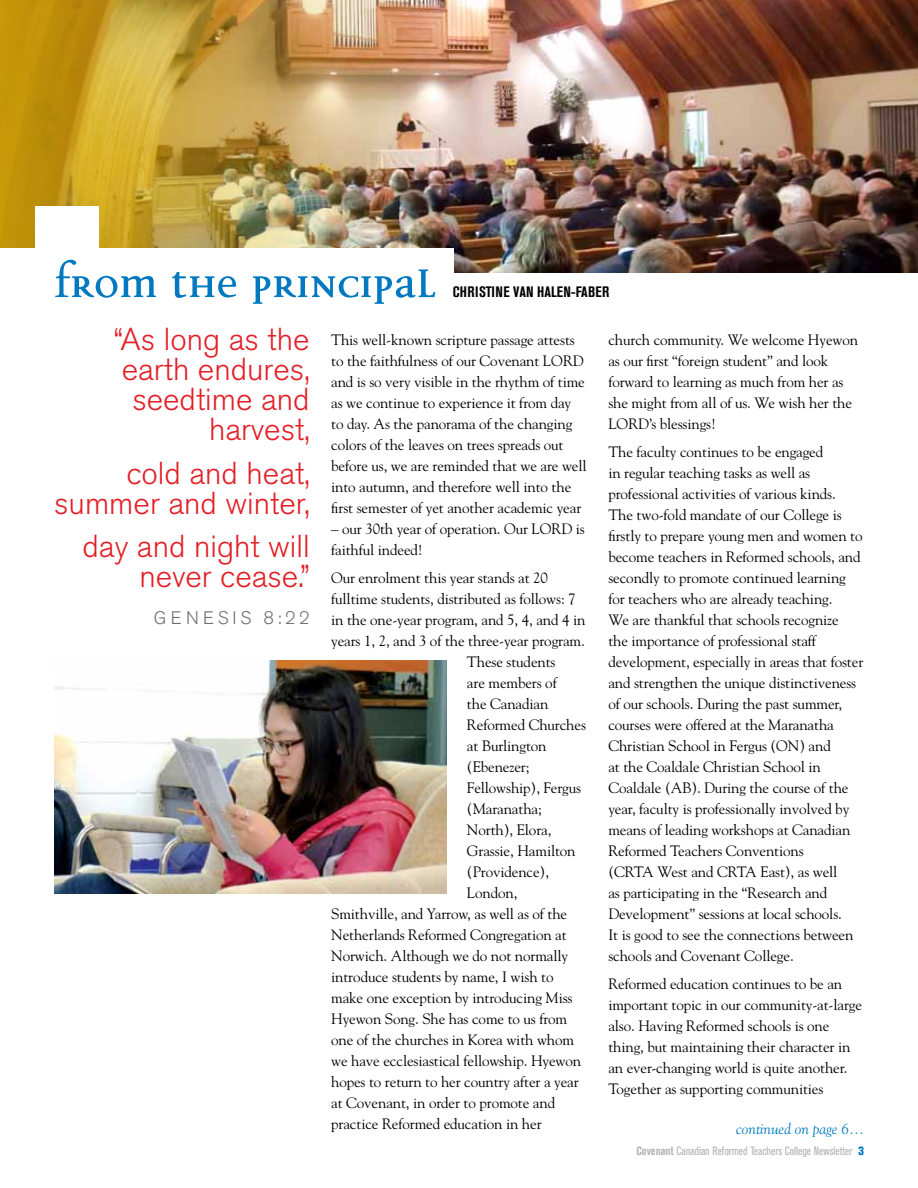
<style>
.page{position:relative;width:918px;height:1188px;background:#fff}
.page>*{position:absolute;margin:0;border:0;box-sizing:border-box;transform-origin:0 0}
.t1{font:700 54px "Disturbance";letter-spacing:-.01em;color:#0079c1}
.t2{font:300 31.5px/30px "Akzidenz Grotesk BE";color:#e31f27;text-align:right}
.t3{font:300 18px "Akzidenz Grotesk BE";color:#717073}
.t4{font:15px/21px "Goudy";letter-spacing:-.01em;color:#000}
.t5{font:700 condensed 15px "Akzidenz Grotesk BE";letter-spacing:.025em;color:#000}
.t6{font:italic 15px "Goudy";color:#0079c1}
.t7{font:condensed 12px "Akzidenz Grotesk BE";color:#b3b3b6}
.s1{font-weight:700}
.s2{font-weight:800;color:#0079c1}
</style>
<div class="page">
<img style="left:0;top:0;width:918px;height:273px">
<img style="left:54px;top:661px;width:393px;height:233px">
<div style="left:0;top:249px;width:454px;height:66px;background:#fff"></div>
<div style="left:36px;top:206px;width:63px;height:81px;background:#fff"></div>
<h1 class="t1" style="left:54px;top:259px;width:384px">From the Principal</h1>
<p class="t5" style="left:453px;top:283px;width:158px">CHRISTINE VAN HALEN-FABER</p>
<h2 class="t2" style="left:114px;top:325px;width:197px">“As long as the earth endures, seedtime and harvest,</h2>
<h2 class="t2" style="left:54px;top:458px;width:257px">cold and heat, summer and winter,</h2>
<h2 class="t2" style="left:83px;top:532px;width:229px">day and night will never cease.”</h2>
<p class="t3" style="left:154px;top:608px;width:157px">Genesis 8:22</p>
<p class="t4" style="left:331px;top:329px;width:257px">This well-known scripture passage attests to the faithfulness of our Covenant LORD and is so very visible in the rhythm of time as we continue to experience it from day to day. As the panorama of the changing colors of the leaves on trees spreads out before us, we are reminded that we are well into autumn, and therefore well into the first semester of yet another academic year</p>
<p class="t4" style="left:331px;top:518px;width:255px">– our 30th year of operation. Our LORD is faithful indeed!</p>
<p class="t4" style="left:331px;top:567px;width:218px">Our enrolment this year stands at 20</p>
<p class="t4" style="left:331px;top:588px;width:246px">fulltime students, distributed as follows: 7</p>
<p class="t4" style="left:331px;top:609px;width:256px">in the one-year program, and 5, 4, and 4 in</p>
<p class="t4" style="left:331px;top:630px;width:255px">years 1, 2, and 3 of the three-year program.</p>
<p class="t4" style="left:467px;top:651px;width:90px">These students</p>
<p class="t4" style="left:467px;top:672px;width:91px">are members of</p>
<p class="t4" style="left:467px;top:693px;width:83px">the Canadian</p>
<p class="t4" style="left:467px;top:714px;width:121px">Reformed Churches</p>
<p class="t4" style="left:467px;top:735px;width:81px">at Burlington</p>
<p class="t4" style="left:467px;top:756px;width:64px">(Ebenezer;</p>
<p class="t4" style="left:467px;top:777px;width:116px">Fellowship), Fergus</p>
<p class="t4" style="left:467px;top:798px;width:76px">(Maranatha;</p>
<p class="t4" style="left:467px;top:819px;width:86px">North), Elora,</p>
<p class="t4" style="left:467px;top:840px;width:110px">Grassie, Hamilton</p>
<p class="t4" style="left:467px;top:861px;width:84px">(Providence),</p>
<p class="t4" style="left:467px;top:882px;width:52px">London,</p>
<p class="t4" style="left:331px;top:903px;width:238px">Smithville, and Yarrow, as well as of the</p>
<p class="t4" style="left:331px;top:924px;width:237px">Netherlands Reformed Congregation at</p>
<p class="t4" style="left:331px;top:945px;width:238px">Norwich. Although we do not normally</p>
<p class="t4" style="left:331px;top:966px;width:224px">introduce students by name, I wish to</p>
<p class="t4" style="left:331px;top:987px;width:243px">make one exception by introducing Miss</p>
<p class="t4" style="left:331px;top:1008px;width:238px">Hyewon Song. She has come to us from</p>
<p class="t4" style="left:331px;top:1029px;width:244px">one of the churches in Korea with whom</p>
<p class="t4" style="left:331px;top:1050px;width:251px">we have ecclesiastical fellowship. Hyewon</p>
<p class="t4" style="left:331px;top:1071px;width:249px">hopes to return to her country after a year</p>
<p class="t4" style="left:331px;top:1092px;width:225px">at Covenant, in order to promote and</p>
<p class="t4" style="left:331px;top:1113px;width:212px">practice Reformed education in her</p>
<p class="t4" style="left:608px;top:329px;width:251px">church community. We welcome Hyewon as our first “foreign student” and look forward to learning as much from her as she might from all of us. We wish her the LORD’s blessings!</p>
<p class="t4" style="left:608px;top:441px;width:256px">The faculty continues to be engaged<br>in regular teaching tasks as well as professional activities of various kinds.<br>The two-fold mandate of our College is firstly to prepare young men and women to become teachers in Reformed schools, and secondly to promote continued learning for teachers who are already teaching.<br>We are thankful that schools recognize<br>the importance of professional staff development, especially in areas that foster and strengthen the unique distinctiveness of our schools. During the past summer, courses were offered at the Maranatha Christian School in Fergus (ON) and<br>at the Coaldale Christian School in Coaldale (AB). During the course of the year, faculty is professionally involved by means of leading workshops at Canadian Reformed Teachers Conventions<br>(CRTA West and CRTA East), as well<br>as participating in the “Research and Development” sessions at local schools.<br>It is good to see the connections between schools and Covenant College.</p>
<p class="t4" style="left:608px;top:972px;width:255px">Reformed education continues to be an important topic in our community-at-large also. Having Reformed schools is one thing, but maintaining their character in an ever-changing world is quite another.<br>Together as supporting communities</p>
<p class="t6" style="left:736px;top:1120px;width:129px">continued on page 6...</p>
<p class="t7" style="left:636px;top:1144px;width:229px"><span class="s1">COVENANT</span> Canadian Reformed Teachers College Newsletter <span class="s2">3</span></p>
</div>
